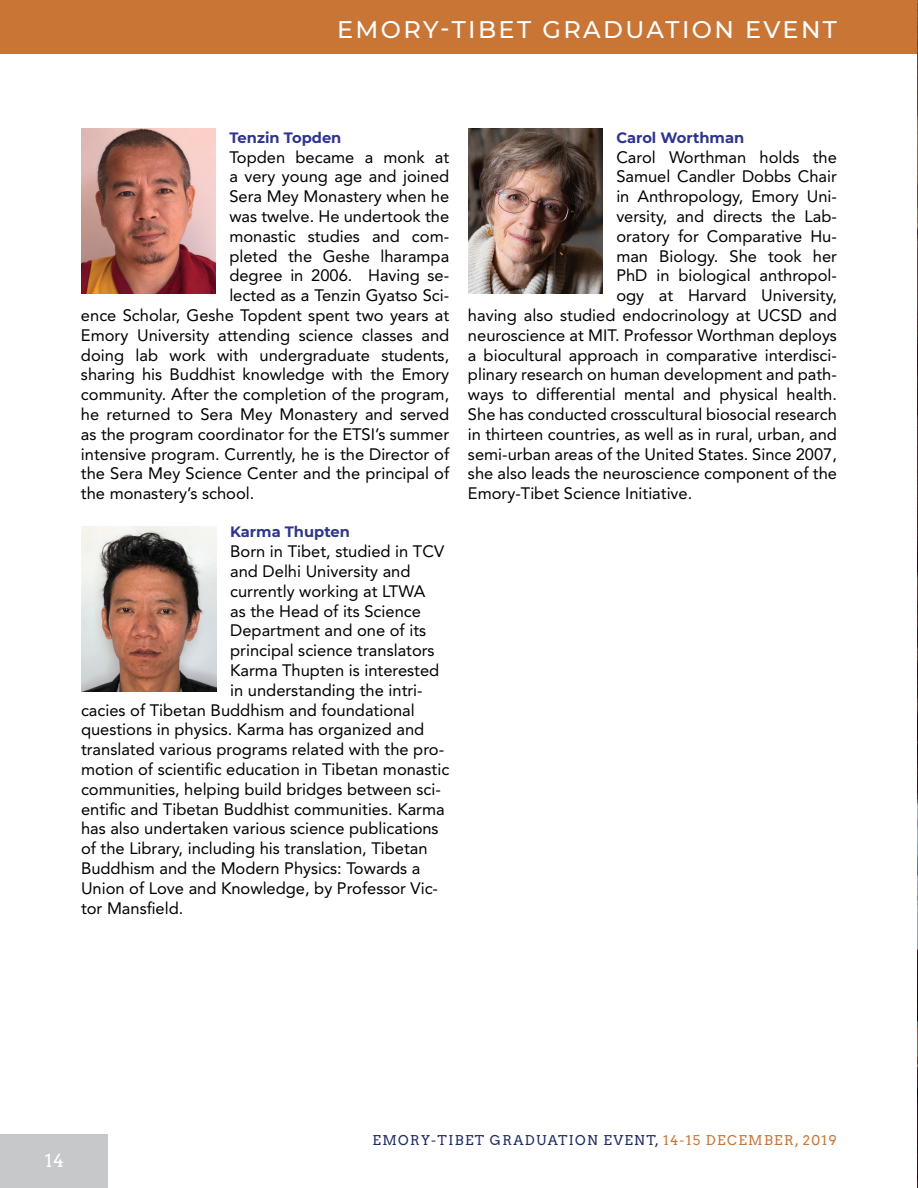
<style>
.page{position:relative;width:918px;height:1188px;background:#fff}
.page>*{position:absolute;margin:0;border:0;box-sizing:border-box;transform-origin:0 0}
.t1{font:500 24px "Montserrat";letter-spacing:.1em;color:#fff}
.t2{font:18px "Arvo";color:#fff}
.t3{font:16.5px "Avenir LT Std";color:#000}
.t4{font:700 15px "Montserrat";color:#2f358e}
.t5{font:13.5px "Arvo";letter-spacing:.1em;color:#212b64}
.s1{color:#c97535}
</style>
<div class="page">
<div style="left:0;top:1134px;width:108px;height:54px;background:#c7c8ca"></div>
<div style="left:0;top:0;width:918px;height:54px;background:#c97535"></div>
<img style="left:917px;top:0;width:1px;height:1188px">
<img style="left:468px;top:128px;width:135px;height:165px">
<img style="left:82px;top:527px;width:135px;height:165px">
<img style="left:81px;top:128px;width:135px;height:165px">
<h1 class="t1" style="left:337px;top:13px;width:501px">EMORY-TIBET GRADUATION EVENT</h1>
<p class="t4" style="left:229px;top:127px;width:114px">Tenzin Topden</p>
<p class="t3" style="left:229px;top:147px;width:221px">Topden became a monk at</p>
<p class="t3" style="left:229px;top:167px;width:221px">a very young age and joined</p>
<p class="t3" style="left:229px;top:187px;width:221px">Sera Mey Monastery when he</p>
<p class="t3" style="left:229px;top:207px;width:221px">was twelve. He undertook the</p>
<p class="t3" style="left:229px;top:226px;width:221px">monastic studies and com-</p>
<p class="t3" style="left:229px;top:246px;width:221px">pleted the Geshe lharampa</p>
<p class="t3" style="left:229px;top:266px;width:221px">degree in 2006. Having se-</p>
<p class="t3" style="left:229px;top:286px;width:221px">lected as a Tenzin Gyatso Sci-</p>
<p class="t3" style="left:81px;top:306px;width:370px">ence Scholar, Geshe Topdent spent two years at</p>
<p class="t3" style="left:81px;top:325px;width:370px">Emory University attending science classes and</p>
<p class="t3" style="left:81px;top:345px;width:370px">doing lab work with undergraduate students,</p>
<p class="t3" style="left:81px;top:365px;width:370px">sharing his Buddhist knowledge with the Emory</p>
<p class="t3" style="left:81px;top:385px;width:370px">community. After the completion of the program,</p>
<p class="t3" style="left:81px;top:405px;width:370px">he returned to Sera Mey Monastery and served</p>
<p class="t3" style="left:81px;top:424px;width:370px">as the program coordinator for the ETSI’s summer</p>
<p class="t3" style="left:81px;top:444px;width:370px">intensive program. Currently, he is the Director of</p>
<p class="t3" style="left:81px;top:464px;width:370px">the Sera Mey Science Center and the principal of</p>
<p class="t3" style="left:81px;top:484px;width:175px">the monastery’s school.</p>
<p class="t4" style="left:230px;top:521px;width:121px">Karma Thupten</p>
<p class="t3" style="left:230px;top:542px;width:215px">Born in Tibet, studied in TCV</p>
<p class="t3" style="left:230px;top:562px;width:182px">and Delhi University and</p>
<p class="t3" style="left:230px;top:582px;width:197px">currently working at LTWA</p>
<p class="t3" style="left:230px;top:601px;width:192px">as the Head of its Science</p>
<p class="t3" style="left:230px;top:621px;width:197px">Department and one of its</p>
<p class="t3" style="left:230px;top:641px;width:206px">principal science translators</p>
<p class="t3" style="left:230px;top:661px;width:211px">Karma Thupten is interested</p>
<p class="t3" style="left:230px;top:681px;width:194px">in understanding the intri-</p>
<p class="t3" style="left:81px;top:700px;width:335px">cacies of Tibetan Buddhism and foundational</p>
<p class="t3" style="left:81px;top:720px;width:345px">questions in physics. Karma has organized and</p>
<p class="t3" style="left:81px;top:740px;width:365px">translated various programs related with the pro-</p>
<p class="t3" style="left:81px;top:760px;width:370px">motion of scientific education in Tibetan monastic</p>
<p class="t3" style="left:81px;top:780px;width:361px">communities, helping build bridges between sci-</p>
<p class="t3" style="left:81px;top:799px;width:365px">entific and Tibetan Buddhist communities. Karma</p>
<p class="t3" style="left:81px;top:819px;width:359px">has also undertaken various science publications</p>
<p class="t3" style="left:81px;top:839px;width:348px">of the Library, including his translation, Tibetan</p>
<p class="t3" style="left:81px;top:859px;width:341px">Buddhism and the Modern Physics: Towards a</p>
<p class="t3" style="left:81px;top:879px;width:359px">Union of Love and Knowledge, by Professor Vic-</p>
<p class="t3" style="left:81px;top:898px;width:104px">tor Mansfield.</p>
<p class="t4" style="left:616px;top:127px;width:129px">Carol Worthman</p>
<p class="t3" style="left:616px;top:147px;width:222px">Carol Worthman holds the</p>
<p class="t3" style="left:616px;top:167px;width:222px">Samuel Candler Dobbs Chair</p>
<p class="t3" style="left:616px;top:187px;width:222px">in Anthropology, Emory Uni-</p>
<p class="t3" style="left:616px;top:207px;width:222px">versity, and directs the Lab-</p>
<p class="t3" style="left:616px;top:226px;width:222px">oratory for Comparative Hu-</p>
<p class="t3" style="left:616px;top:246px;width:222px">man Biology. She took her</p>
<p class="t3" style="left:616px;top:266px;width:222px">PhD in biological anthropol-</p>
<p class="t3" style="left:616px;top:286px;width:222px">ogy at Harvard University,</p>
<p class="t3" style="left:468px;top:306px;width:370px">having also studied endocrinology at UCSD and</p>
<p class="t3" style="left:468px;top:325px;width:371px">neuroscience at MIT. Professor Worthman deploys</p>
<p class="t3" style="left:468px;top:345px;width:370px">a biocultural approach in comparative interdisci-</p>
<p class="t3" style="left:468px;top:365px;width:371px">plinary research on human development and path-</p>
<p class="t3" style="left:468px;top:385px;width:371px">ways to differential mental and physical health.</p>
<p class="t3" style="left:468px;top:405px;width:370px">She has conducted crosscultural biosocial research</p>
<p class="t3" style="left:468px;top:424px;width:371px">in thirteen countries, as well as in rural, urban, and</p>
<p class="t3" style="left:468px;top:444px;width:371px">semi-urban areas of the United States. Since 2007,</p>
<p class="t3" style="left:468px;top:464px;width:371px">she also leads the neuroscience component of the</p>
<p class="t3" style="left:468px;top:484px;width:226px">Emory-Tibet Science Initiative.</p>
<p class="t2" style="left:45px;top:1150px;width:21px">14</p>
<p class="t5" style="left:373px;top:1132px;width:466px">EMORY-TIBET GRADUATION EVENT, <span class="s1">14-15 DECEMBER, 2019</span></p>
</div>
